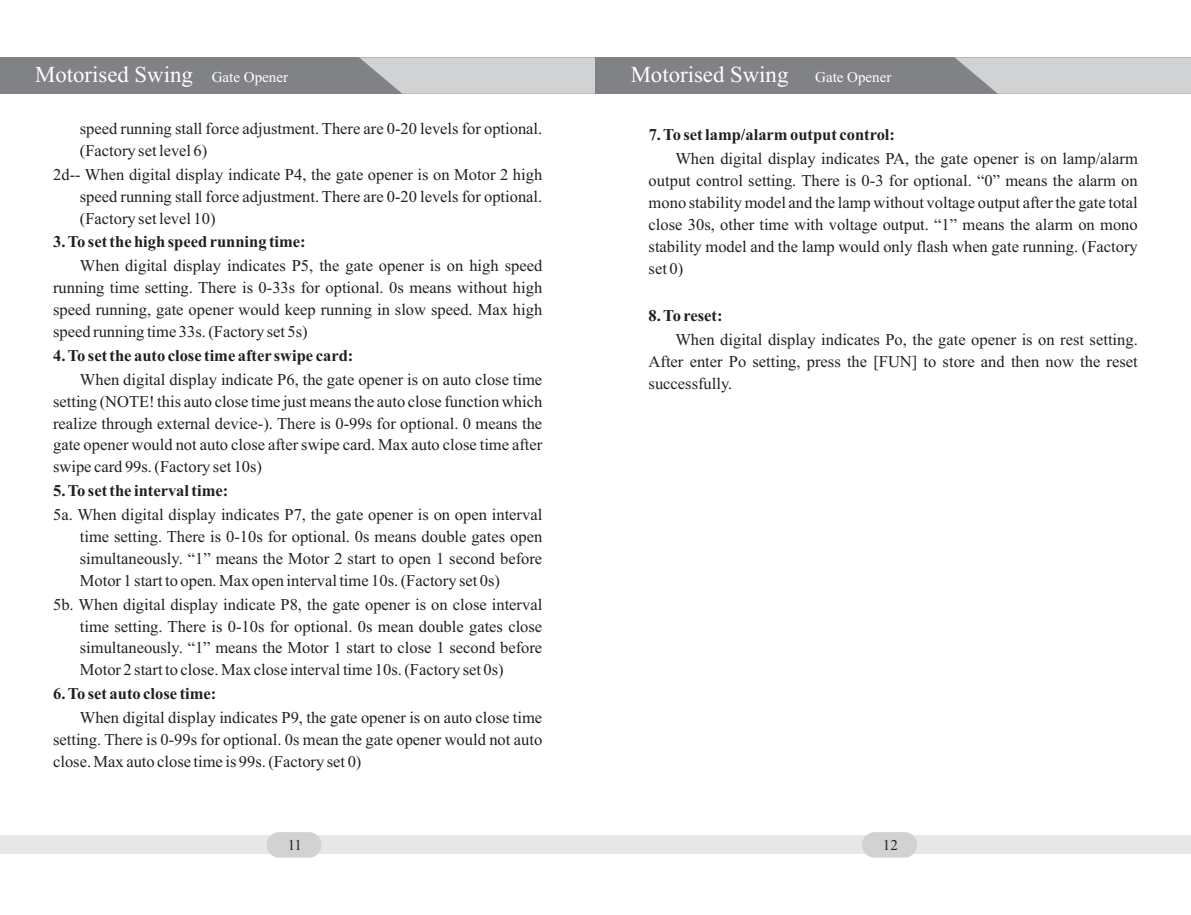
<style>
.page{position:relative;width:1191px;height:915px;background:#fff}
.page>*{position:absolute;margin:0;border:0;box-sizing:border-box;transform-origin:0 0}
.t1{font:22.8px "Times New Roman";color:#fff}
.t2{font:16.5px/21.9px "Times New Roman";color:#231f20;text-align:justify}
.t3{font:700 16.5px "Times New Roman";color:#231f20}
.t4{font:15px "Times New Roman";color:#231f20}
.s1{font-size:15px}
</style>
<div class="page">
<div style="left:0;top:57px;width:595px;height:37px;background:#808285"></div>
<svg style="left:359px;top:57px;width:236px;height:37px;background:#c8c9cb"></svg>
<div style="left:0;top:835px;width:595px;height:18px;background:#e6e7e9"></div>
<div style="left:266px;top:831px;width:55px;height:26px;background:#d1d2d4;border-radius:13px"></div>
<div style="left:595px;top:57px;width:596px;height:37px;background:#808285"></div>
<svg style="left:955px;top:57px;width:236px;height:37px;background:#c8c9cb"></svg>
<div style="left:595px;top:835px;width:596px;height:18px;background:#e6e7e9"></div>
<div style="left:862px;top:831px;width:55px;height:26px;background:#d1d2d4;border-radius:13px"></div>
<h1 class="t1" style="left:35px;top:67px;width:254px">Motorised Swing <span class="s1">Gate Opener</span></h1>
<p class="t2" style="left:80px;top:119px;width:464px">speed running stall force adjustment. There are 0-20 levels for optional. (Factory set level 6)</p>
<p class="t2" style="left:80px;top:165px;width:464px;text-indent:-27px">2d-- When digital display indicate P4, the gate opener is on Motor 2 high speed running stall force adjustment. There are 0-20 levels for optional. (Factory set level 10)</p>
<p class="t3" style="left:53px;top:236px;width:254px">3. To set the high speed running time:</p>
<p class="t2" style="left:53px;top:256px;width:490px;text-indent:27px">When digital display indicates P5, the gate opener is on high speed running time setting. There is 0-33s for optional. 0s means without high speed running, gate opener would keep running in slow speed. Max high speed running time 33s. (Factory set 5s)</p>
<p class="t3" style="left:53px;top:349px;width:302px">4. To set the auto close time after swipe card:</p>
<p class="t2" style="left:53px;top:369px;width:490px;text-indent:27px">When digital display indicate P6, the gate opener is on auto close time setting (NOTE! this auto close time just means the auto close function which realize through external device-). There is 0-99s for optional. 0 means the gate opener would not auto close after swipe card. Max auto close time after swipe card 99s. (Factory set 10s)</p>
<p class="t3" style="left:53px;top:485px;width:177px">5. To set the interval time:</p>
<p class="t2" style="left:80px;top:505px;width:464px;text-indent:-27px">5a. When digital display indicates P7, the gate opener is on open interval time setting. There is 0-10s for optional. 0s means double gates open simultaneously. “1” means the Motor 2 start to open 1 second before Motor 1 start to open. Max open interval time 10s. (Factory set 0s)</p>
<p class="t2" style="left:80px;top:594px;width:464px;text-indent:-27px">5b. When digital display indicate P8, the gate opener is on close interval time setting. There is 0-10s for optional. 0s mean double gates close simultaneously. “1” means the Motor 1 start to close 1 second before Motor 2 start to close. Max close interval time 10s. (Factory set 0s)</p>
<p class="t3" style="left:53px;top:687px;width:165px">6. To set auto close time:</p>
<p class="t2" style="left:53px;top:707px;width:490px;text-indent:27px">When digital display indicates P9, the gate opener is on auto close time setting. There is 0-99s for optional. 0s mean the gate opener would not auto close. Max auto close time is 99s. (Factory set 0)</p>
<p class="t4" style="left:288px;top:839px;width:16px">11</p>
<h1 class="t1" style="left:630px;top:67px;width:262px">Motorised Swing <span class="s1">Gate Opener</span></h1>
<p class="t3" style="left:648px;top:129px;width:248px">7. To set lamp/alarm output control:</p>
<p class="t2" style="left:648px;top:149px;width:491px;text-indent:27px">When digital display indicates PA, the gate opener is on lamp/alarm output control setting. There is 0-3 for optional. “0” means the alarm on mono stability model and the lamp without voltage output after the gate total close 30s, other time with voltage output. “1” means the alarm on mono stability model and the lamp would only flash when gate running. (Factory set 0)</p>
<p class="t3" style="left:648px;top:310px;width:75px">8. To reset:</p>
<p class="t2" style="left:648px;top:330px;width:490px;text-indent:27px">When digital display indicates Po, the gate opener is on rest setting.<br>After enter Po setting, press the [FUN] to store and then now the reset successfully.</p>
<p class="t4" style="left:883px;top:839px;width:16px">12</p>
</div>
